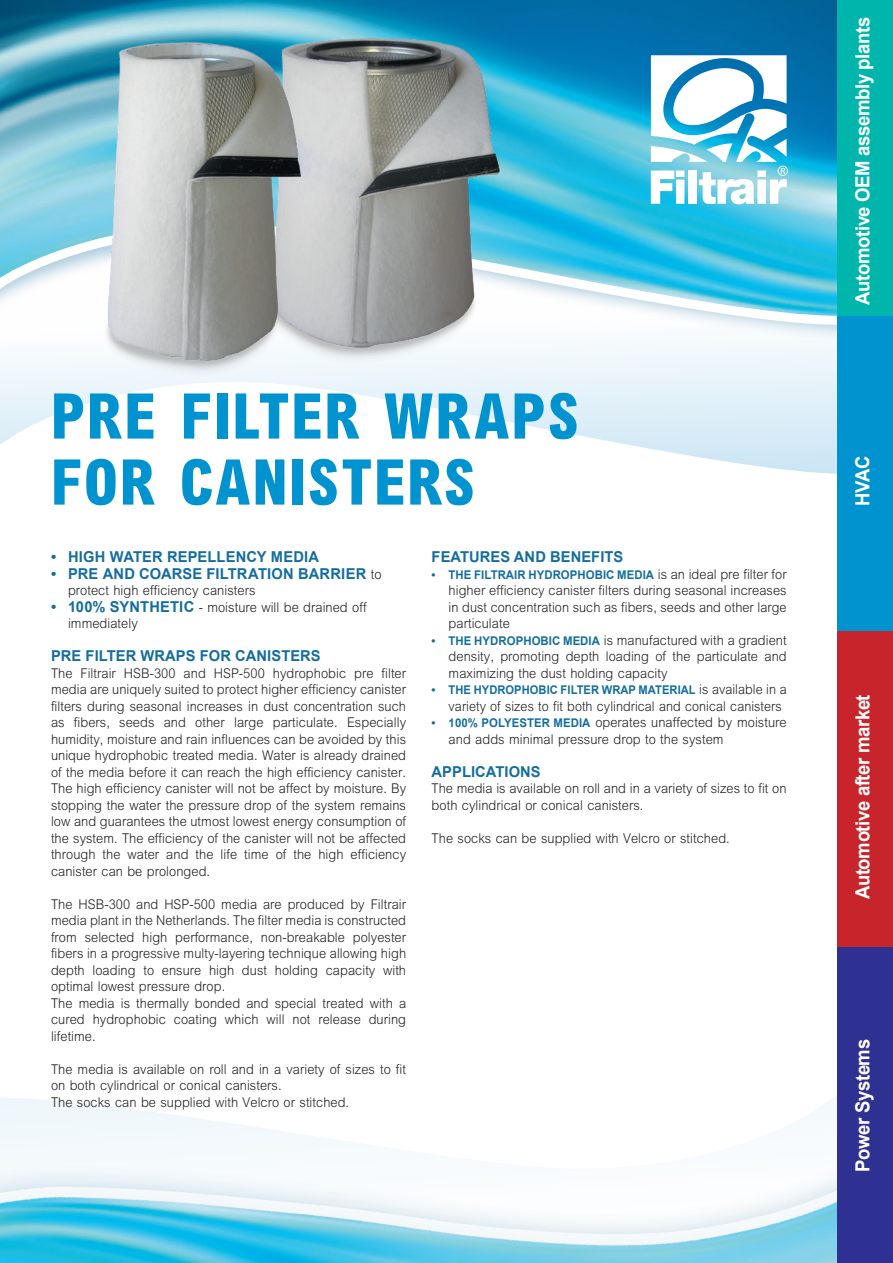
<style>
.page{position:relative;width:893px;height:1263px;background:#fff}
.page>*{position:absolute;margin:0;border:0;box-sizing:border-box;transform-origin:0 0}
.Grote_blauwe_kop_VP{font:800 condensed 63px/66px "M Arial";letter-spacing:.025em;color:#0093d0}
.t1{font:700 19.5px "Arial";letter-spacing:-.02em;color:#fff;scale:.95 1}
.Intro{font:700 15px "Arial";letter-spacing:.015em;color:#146d9e}
.Tussenkop{font:700 15px "Arial";letter-spacing:.005em;color:#146d9e}
.Body{font:300 13.5px/16.5px "M Arial";letter-spacing:.005em;color:#231f20;text-align:justify;scale:.95 1}
.Intro-2{font:300 13.5px/16.5px "M Arial";letter-spacing:.005em;color:#231f20;scale:.95 1}
.Body-2{font:300 13.5px "M Arial";letter-spacing:.005em;color:#231f20;scale:.93 1}
.Body-3{font:700 12px "Arial";letter-spacing:.005em;color:#146d9e;scale:.95 1}
.s1{font-family:"M Arial";font-weight:300;font-size:13.5px;color:#231f20}
.s2{font-family:"Arial";font-weight:700;font-size:15px;color:#146d9e}
.s3{font-family:"Arial";font-weight:700;font-size:12px;color:#146d9e}
</style>
<div class="page">
<svg style="left:0;top:1083px;width:838px;height:49px"></svg>
<div style="left:0;top:1132px;width:893px;height:131px;background:#146d9e;opacity:.22"></div>
<img style="left:0;top:1140px;width:838px;height:123px">
<svg style="left:0;top:357px;width:838px;height:121px"></svg>
<img style="left:0;top:0;width:838px;height:357px">
<svg style="left:0;top:223px;width:838px;height:106px"></svg>
<div style="left:838px;top:0;width:55px;height:316px;background:#00b6ac"></div>
<div style="left:838px;top:316px;width:55px;height:315px;background:#0093d0"></div>
<div style="left:838px;top:631px;width:55px;height:316px;background:#c8242b"></div>
<div style="left:838px;top:947px;width:55px;height:316px;background:#2e3092"></div>
<svg style="left:651px;top:55px;width:137px;height:149px"></svg>
<div style="left:100px;top:254px;width:380px;height:125px;background:#edf6fb"></div>
<div style="left:104px;top:251px;width:373px;height:119px;background:#231f20;opacity:.4"></div>
<img style="left:240px;top:30px;width:268px;height:329px">
<img style="left:72px;top:31px;width:250px;height:333px">
<p class="Grote_blauwe_kop_VP" style="left:51px;top:382px;width:529px">PRE FILTER WRAPS<br>FOR CANISTERS</p>
<p class="Intro" style="left:51px;top:547px;width:270px">• HIGH WATER REPELLENCY MEDIA</p>
<p class="Intro" style="left:51px;top:564px;width:332px">• PRE AND COARSE FILTRATION BARRIER <span class="s1">to</span></p>
<p class="Intro-2" style="left:68px;top:582px;width:199px">protect high efficiency canisters</p>
<p class="Intro-2" style="left:68px;top:599px;width:316px;text-indent:-17px"><span class="s2">• 100% SYNTHETIC</span> - moisture will be drained off immediately</p>
<p class="Tussenkop" style="left:51px;top:646px;width:271px">PRE FILTER WRAPS FOR CANISTERS</p>
<p class="Body" style="left:51px;top:665px;width:375px">The Filtrair HSB-300 and HSP-500 hydrophobic pre filter media are uniquely suited to protect higher efficiency canister filters during seasonal increases in dust concentration such as fibers, seeds and other large particulate. Especially humidity, moisture and rain influences can be avoided by this unique hydrophobic treated media. Water is already drained of the media before it can reach the high efficiency canister.<br>The high efficiency canister will not be affect by moisture. By stopping the water the pressure drop of the system remains low and guarantees the utmost lowest energy consumption of the system. The efficiency of the canister will not be affected through the water and the life time of the high efficiency canister can be prolonged.</p>
<p class="Body" style="left:51px;top:896px;width:375px">The HSB-300 and HSP-500 media are produced by Filtrair media plant in the Netherlands. The filter media is constructed from selected high performance, non-breakable polyester fibers in a progressive multy-layering technique allowing high depth loading to ensure high dust holding capacity with optimal lowest pressure drop.</p>
<p class="Body" style="left:51px;top:995px;width:375px">The media is thermally bonded and special treated with a cured hydrophobic coating which will not release during lifetime.</p>
<p class="Body" style="left:51px;top:1061px;width:375px">The media is available on roll and in a variety of sizes to fit on both cylindrical or conical canisters.</p>
<p class="Body" style="left:51px;top:1094px;width:315px">The socks can be supplied with Velcro or stitched.</p>
<p class="Tussenkop" style="left:432px;top:547px;width:193px">FEATURES AND BENEFITS</p>
<p class="Body-3" style="left:432px;top:567px;width:375px">• THE FILTRAIR HYDROPHOBIC MEDIA <span class="s1">is an ideal pre filter for</span></p>
<p class="Body" style="left:449px;top:582px;width:357px">higher efficiency canister filters during seasonal increases in dust concentration such as fibers, seeds and other large particulate</p>
<p class="Body" style="left:449px;top:632px;width:357px;text-indent:-17px"><span class="s3">• THE HYDROPHOBIC MEDIA</span> is manufactured with a gradient density, promoting depth loading of the particulate and maximizing the dust holding capacity</p>
<p class="Body-3" style="left:432px;top:682px;width:375px">• THE HYDROPHOBIC FILTER WRAP MATERIAL <span class="s1">is available in a</span></p>
<p class="Body-2" style="left:449px;top:698px;width:360px">variety of sizes to fit both cylindrical and conical canisters</p>
<p class="Body" style="left:449px;top:714px;width:357px;text-indent:-17px"><span class="s3">• 100% POLYESTER MEDIA</span> operates unaffected by moisture and adds minimal pressure drop to the system</p>
<p class="Tussenkop" style="left:432px;top:762px;width:111px">APPLICATIONS</p>
<p class="Body" style="left:432px;top:780px;width:375px">The media is available on roll and in a variety of sizes to fit on both cylindrical or conical canisters.</p>
<p class="Body" style="left:432px;top:830px;width:315px">The socks can be supplied with Velcro or stitched.</p>
<h2 class="t1" style="left:850px;top:305px;width:304px;rotate:-90deg">Automotive OEM assembly plants</h2>
<h2 class="t1" style="left:850px;top:506px;width:54px;rotate:-90deg">HVAC</h2>
<h2 class="t1" style="left:850px;top:899px;width:217px;rotate:-90deg">Automotive after market</h2>
<h2 class="t1" style="left:850px;top:1171px;width:141px;rotate:-90deg">Power Systems</h2>
</div>
